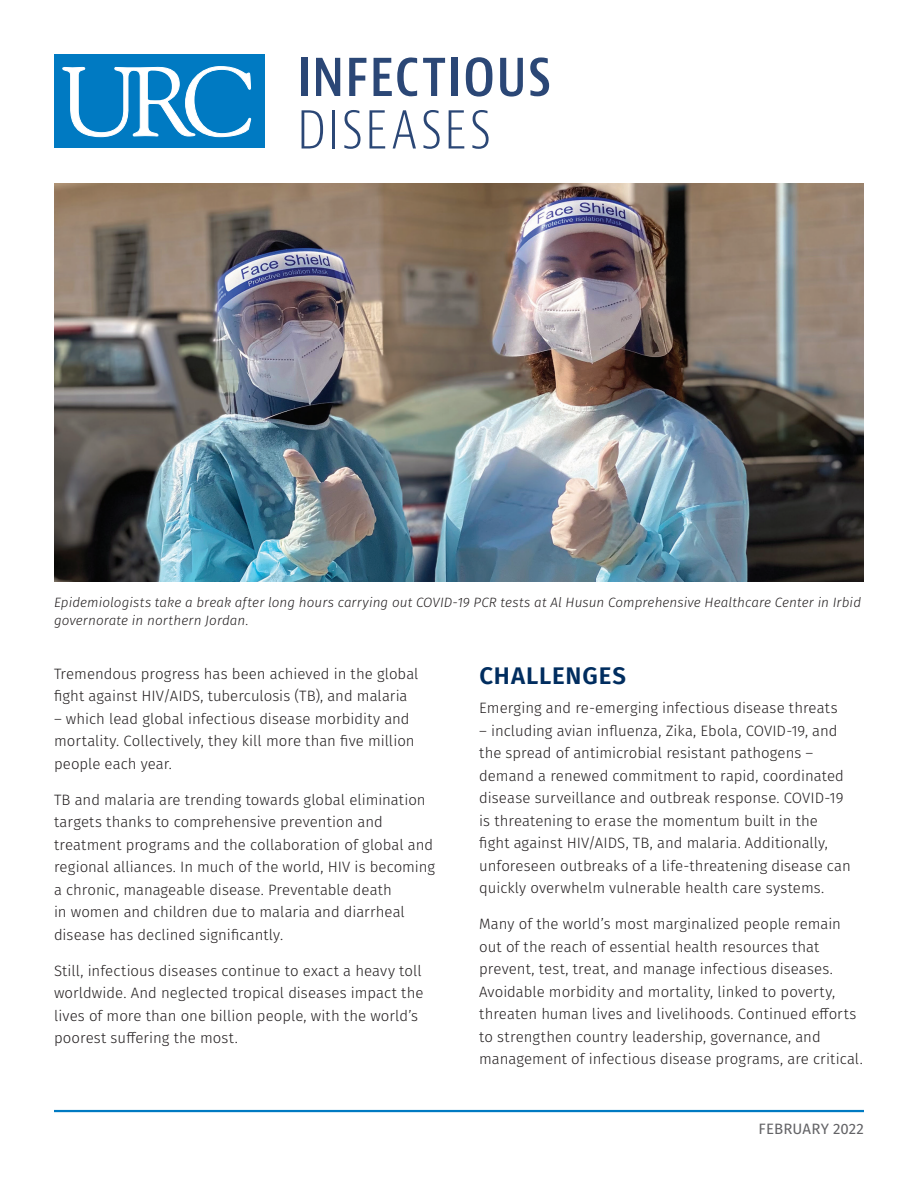
<style>
.page{position:relative;width:918px;height:1188px;background:#fff}
.page>*{position:absolute;margin:0;border:0;box-sizing:border-box;transform-origin:0 0}
.t1{font:600 condensed 55.5px "Bernina Sans";letter-spacing:.02em;color:#2b4776}
.t2{font:300 condensed 55.5px "Bernina Sans";letter-spacing:.035em;color:#2b4776}
.t3{font:600 24px "Fira Sans";letter-spacing:.035em;color:#002d5f}
.t4{font:300 15px/22.5px "Fira Sans";letter-spacing:.005em;color:#231f20}
.t5{font:15px "Fira Sans";letter-spacing:.01em;color:#636366}
.t6{font:italic 300 13.5px/18px "Fira Sans";letter-spacing:.005em;color:#231f20}
</style>
<div class="page">
<div style="left:54px;top:54px;width:211px;height:94px;background:#007ac2"></div>
<svg style="left:62px;top:66px;width:190px;height:72px"></svg>
<img style="left:54px;top:184px;width:810px;height:398px">
<hr style="left:54px;top:1110px;width:810px;height:2px;background:#007ac2">
<h1 class="t1" style="left:297px;top:42px;width:256px">INFECTIOUS</h1>
<h1 class="t2" style="left:297px;top:95px;width:196px">DISEASES</h1>
<p class="t6" style="left:54px;top:593px;width:809px">Epidemiologists take a break after long hours carrying out COVID-19 PCR tests at Al Husun Comprehensive Healthcare Center in Irbid governorate in northern Jordan.</p>
<h2 class="t3" style="left:479px;top:656px;width:148px">CHALLENGES</h2>
<p class="t4" style="left:479px;top:697px;width:360px">Emerging and re-emerging infectious disease threats</p>
<p class="t4" style="left:479px;top:719px;width:373px">– including avian influenza, Zika, Ebola, COVID-19, and the spread of antimicrobial resistant pathogens – demand a renewed commitment to rapid, coordinated disease surveillance and outbreak response. COVID-19 is threatening to erase the momentum built in the fight against HIV/AIDS, TB, and malaria. Additionally, unforeseen outbreaks of a life-threatening disease can quickly overwhelm vulnerable health care systems.</p>
<p class="t4" style="left:479px;top:913px;width:385px">Many of the world’s most marginalized people remain out of the reach of essential health resources that prevent, test, treat, and manage infectious diseases.<br>Avoidable morbidity and mortality, linked to poverty, threaten human lives and livelihoods. Continued efforts to strengthen country leadership, governance, and management of infectious disease programs, are critical.</p>
<p class="t4" style="left:54px;top:662px;width:366px">Tremendous progress has been achieved in the global fight against HIV/AIDS, tuberculosis (TB), and malaria</p>
<p class="t4" style="left:54px;top:707px;width:362px">– which lead global infectious disease morbidity and mortality. Collectively, they kill more than five million people each year.</p>
<p class="t4" style="left:54px;top:788px;width:383px">TB and malaria are trending towards global elimination targets thanks to comprehensive prevention and treatment programs and the collaboration of global and regional alliances. In much of the world, HIV is becoming a chronic, manageable disease. Preventable death<br>in women and children due to malaria and diarrheal disease has declined significantly.</p>
<p class="t4" style="left:54px;top:959px;width:371px">Still, infectious diseases continue to exact a heavy toll worldwide. And neglected tropical diseases impact the lives of more than one billion people, with the world’s poorest suffering the most.</p>
<p class="t5" style="left:759px;top:1117px;width:107px">FEBRUARY 2022</p>
</div>
